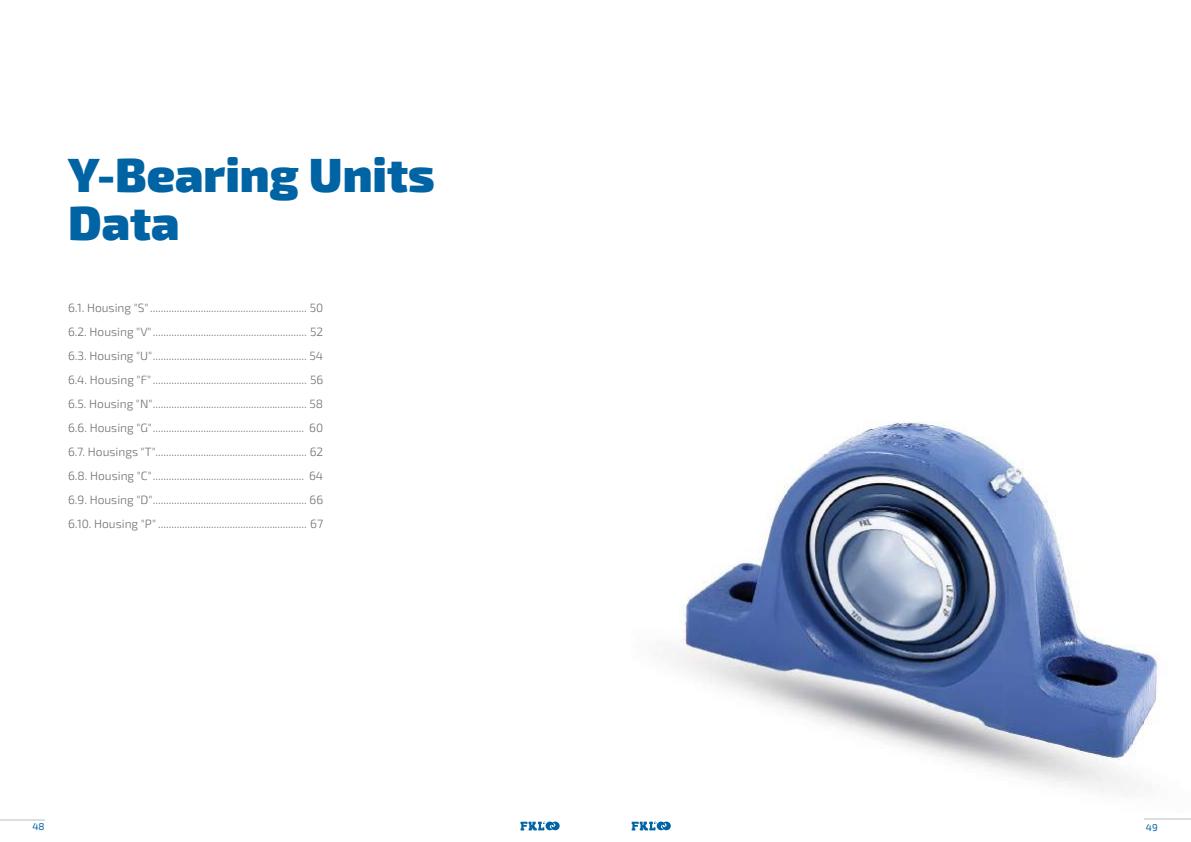
<style>
.page{position:relative;width:1191px;height:842px;background:#fff}
.page>*{position:absolute;margin:0;border:0;box-sizing:border-box;transform-origin:0 0}
.t1{font:900 48px/48px "Exo 2.0";color:#0063a3}
.t2{font:300 12px/24px "Exo 2.0";color:#6d6e70;text-align:justify}
.t3{font:10px "Exo 2.0";color:#0063a3}
</style>
<div class="page">
<hr style="left:0;top:819px;width:45px;height:1px;background:#bbbdc0">
<hr style="left:1144px;top:818px;width:47px;height:1px;background:#bbbdc0">
<svg style="left:631px;top:821px;width:40px;height:9px"></svg>
<svg style="left:520px;top:821px;width:39px;height:9px"></svg>
<img style="left:676px;top:421px;width:483px;height:371px">
<h1 class="t1" style="left:68px;top:152px;width:368px">Y-Bearing Units<br>Data</h1>
<p class="t2" style="left:68px;top:296px;width:257px">6.1. Housing "S"........................................................... 50<br>6.2. Housing "V".......................................................... 52<br>6.3. Housing "U".......................................................... 54<br>6.4. Housing "F".......................................................... 56<br>6.5. Housing "N".......................................................... 58<br>6.6. Housing "G"......................................................... 60<br>6.7. Housings "T"......................................................... 62<br>6.8. Housing "C"......................................................... 64<br>6.9. Housing "D".......................................................... 66<br>6.10. Housing "P" ........................................................ 67</p>
<p class="t3" style="left:32px;top:820px;width:14px">48</p>
<p class="t3" style="left:1145px;top:821px;width:13px">49</p>
</div>
